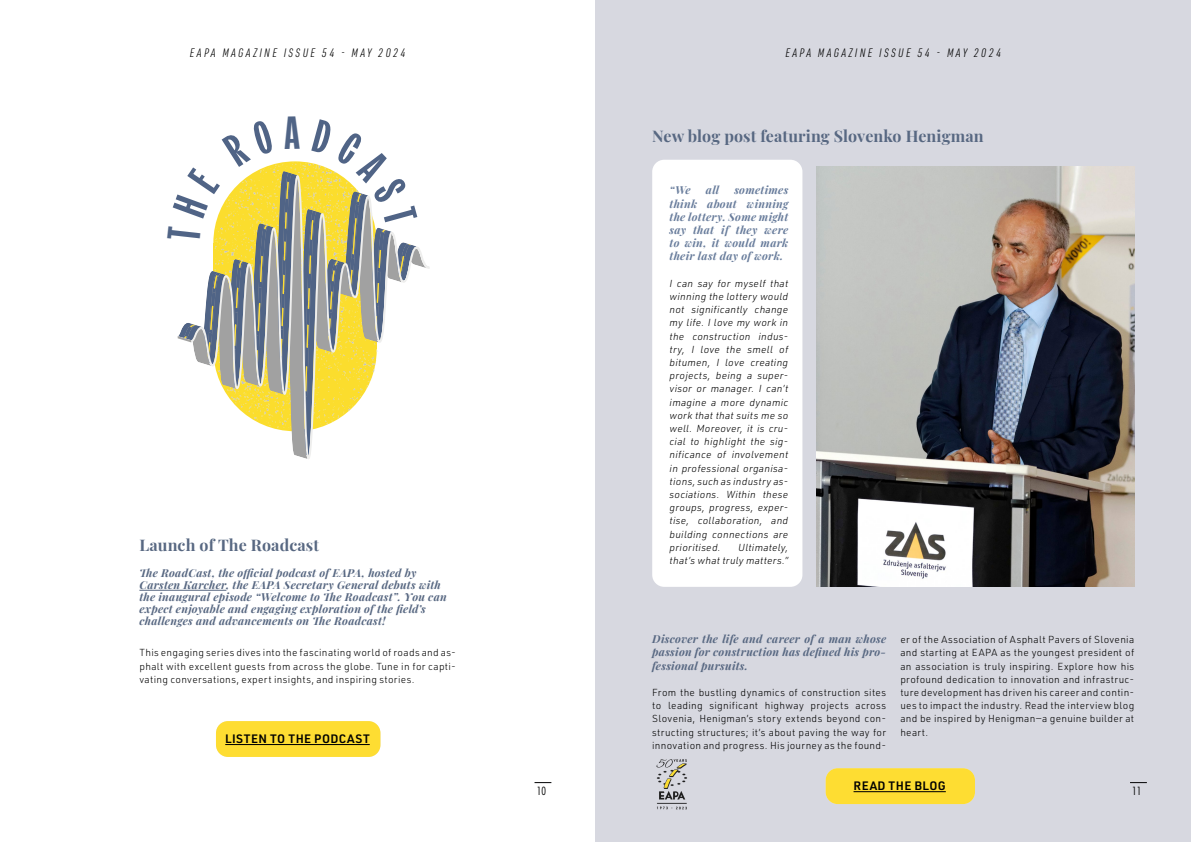
<style>
.page{position:relative;width:1191px;height:842px;background:#fff}
.page>*{position:absolute;margin:0;border:0;box-sizing:border-box;transform-origin:0 0}
.t1{font:700 16px "Playfair Display";letter-spacing:.01em;color:#586882}
.t2{font:italic 300 12px "URWDIN Cond";letter-spacing:.2em;color:#000}
.t3{font:600 12px "URWDIN";letter-spacing:.04em;color:#000}
.t4{font:italic 700 11px/12px "Playfair Display";letter-spacing:.025em;color:#586882}
.t5{font:italic 700 11px/13.2px "Playfair Display";letter-spacing:.025em;color:#697d9c;text-align:justify}
.t6{font:300 condensed 11px "Futura Std";color:#000}
.t7{font:300 10px/13.2px "URWDIN";letter-spacing:.03em;color:#000;text-align:justify}
.t8{font:italic 300 10px/13.2px "URWDIN";letter-spacing:.025em;color:#000;text-align:justify}
</style>
<div class="page">
<hr style="left:139px;top:590px;width:87px;height:1px;background:#586882">
<div style="left:216px;top:721px;width:164px;height:36px;background:#fedd32;border-radius:12px"></div>
<hr style="left:225px;top:744px;width:145px;height:1px;background:#000">
<svg style="left:534px;top:782px;width:17px;height:1px"></svg>
<div style="left:595px;top:0;width:596px;height:842px;background:#d7d8e0"></div>
<img style="left:816px;top:167px;width:318px;height:420px">
<div style="left:652px;top:160px;width:150px;height:427px;background:#fff;border-radius:12px"></div>
<div style="left:825px;top:768px;width:150px;height:36px;background:#fedd32;border-radius:12px"></div>
<hr style="left:853px;top:791px;width:92px;height:1px;background:#000">
<svg style="left:1130px;top:782px;width:16px;height:1px"></svg>
<svg style="left:177px;top:161px;width:253px;height:298px"></svg>
<p class="t2" style="left:190px;top:45px;width:217px">EAPA MAGAZINE ISSUE 54 - MAY 2024</p>
<h1 class="t1" style="left:139px;top:532px;width:181px">Launch of The Roadcast</h1>
<p class="t4" style="left:139px;top:566px;width:309px">The RoadCast, the official podcast of EAPA, hosted by Carsten Karcher, the EAPA Secretary General debuts with the inaugural episode “Welcome to The Roadcast”. You can expect enjoyable and engaging exploration of the field’s challenges and advancements on The Roadcast!</p>
<p class="t7" style="left:139px;top:646px;width:318px">This engaging series dives into the fascinating world of roads and as&shy;phalt with excellent guests from across the globe. Tune in for capti&shy;vating conversations, expert insights, and inspiring stories.</p>
<p class="t3" style="left:225px;top:730px;width:146px">LISTEN TO THE PODCAST</p>
<p class="t6" style="left:537px;top:784px;width:11px">10</p>
<p class="t2" style="left:785px;top:45px;width:217px">EAPA MAGAZINE ISSUE 54 - MAY 2024</p>
<h1 class="t1" style="left:652px;top:123px;width:333px">New blog post featuring Slovenko Henigman</h1>
<p class="t5" style="left:669px;top:183px;width:23px">“We</p>
<p class="t5" style="left:706px;top:183px;width:15px">all</p>
<p class="t5" style="left:669px;top:183px;width:120px;text-indent:65px">sometimes think about winning the lottery. Some might say that if they were to win, it would mark their last day of work.</p>
<p class="t8" style="left:669px;top:276px;width:120px">I can say for myself that winning the lottery would not significantly change my life. I love my work in the construction indus&shy;try, I love the smell of bitumen, I love creating projects, being a super&shy;visor or manager. I can’t imagine a more dynamic work that that suits me so well. Moreover, it is cru&shy;cial to highlight the sig&shy;nificance of involvement in professional organisa&shy;tions, such as industry as&shy;sociations. Within these groups, progress, exper&shy;tise, collaboration, and building connections are prioritised.</p>
<p class="t8" style="left:669px;top:540px;width:120px;text-align:right">Ultimately,<br>that’s what truly matters.”</p>
<p class="t4" style="left:652px;top:631px;width:235px;line-height:13.2px;text-align:justify">Discover the life and career of a man whose passion for construction has defined his pro&shy;fessional pursuits.</p>
<p class="t7" style="left:652px;top:686px;width:235px">From the bustling dynamics of construction sites to leading significant highway projects across Slovenia, Henigman’s story extends beyond con&shy;structing structures; it’s about paving the way for innovation and progress. His journey as the found-</p>
<p class="t7" style="left:900px;top:633px;width:235px">er of the Association of Asphalt Pavers of Slovenia and starting at EAPA as the youngest president of an association is truly inspiring. Explore how his profound dedication to innovation and infrastruc&shy;ture development has driven his career and contin&shy;ues to impact the industry. Read the interview blog and be inspired by Henigman—a genuine builder at heart.</p>
<p class="t3" style="left:853px;top:777px;width:94px">READ THE BLOG</p>
<p class="t6" style="left:1132px;top:784px;width:11px">11</p>
</div>
